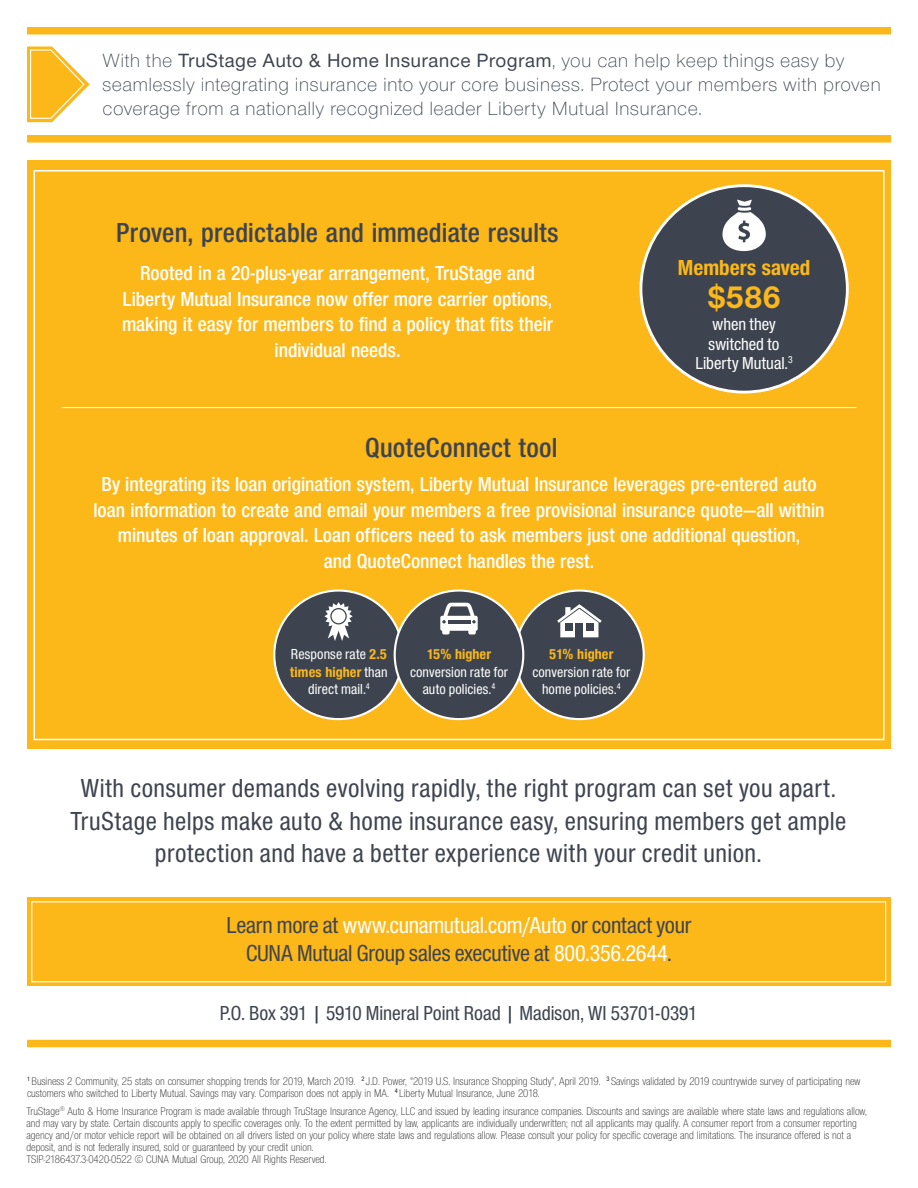
<style>
.page{position:relative;width:918px;height:1188px;background:#fff}
.page>*{position:absolute;margin:0;border:0;box-sizing:border-box;transform-origin:0 0}
.t1{font:700 33px "Nimbus Sans Novus TOT";color:#fcb818}
.t2{font:28.5px "Nimbus Sans Novus TOT Sem Bol Con";letter-spacing:.01em;color:#3e444f}
.t3{font:27px/32.4px "Nimbus Sans Novus TOT Med Con";letter-spacing:.015em;color:#3e444f;text-align:center}
.t4{font:24px/27.6px "Nimbus Sans Novus TOT Med Con";letter-spacing:-.01em;color:#3e444f;text-align:center}
.t5{font:22.5px "Nimbus Sans Novus TOT Bol Con";color:#fcb818}
.t6{font:21px/25.5px "Nimbus Sans Novus TOT Sem Bol Con";color:#fff;text-align:center}
.t7{font:21px "Nimbus Sans Novus TOT Med Con";letter-spacing:-.005em;color:#3e444f}
.t8{font:300 19.8px/24px "Nimbus Sans Novus TOT";letter-spacing:.015em;color:#3e444f}
.t9{font:18px/19.5px "Nimbus Sans Novus TOT Med Con";color:#fff;text-align:center}
.t10{font:15px/17.9px "Nimbus Sans Novus TOT Med Con";letter-spacing:.005em;color:#fff;text-align:center}
.t11{font:11.7px/12px "Nimbus Sans Novus TOT Lig Con";color:#231f20}
.s1{font-weight:500}
.s2{font-family:"Nimbus Sans Novus TOT Bol Con";color:#fcb818}
.s3{color:#fff}
</style>
<div class="page">
<div style="left:27px;top:27px;width:864px;height:7px;background:#fcb818"></div>
<div style="left:27px;top:135px;width:864px;height:8px;background:#fcb818"></div>
<svg style="left:27px;top:46px;width:63px;height:76px"></svg>
<div style="left:27px;top:160px;width:864px;height:589px;background:#fcb818"></div>
<div style="left:33px;top:170px;width:852px;height:570px;background:#fcb818;border:2px solid #fff"></div>
<div style="left:27px;top:1040px;width:864px;height:7px;background:#fcb818"></div>
<div style="left:515px;top:591px;width:129px;height:128px;background:#3e444f;border-radius:50%"></div>
<div style="left:274px;top:591px;width:129px;height:128px;background:#3e444f;border-radius:50%"></div>
<svg style="left:557px;top:604px;width:45px;height:33px"></svg>
<div style="left:576px;top:623px;width:7px;height:17px;background:#3e444f"></div>
<div style="left:587px;top:623px;width:7px;height:7px;background:#3e444f"></div>
<div style="left:565px;top:623px;width:7px;height:7px;background:#3e444f"></div>
<svg style="left:324px;top:602px;width:29px;height:39px"></svg>
<div style="left:332px;top:609px;width:13px;height:14px;background:#fff;border-radius:50%"></div>
<hr style="left:62px;top:407px;width:794px;height:1px;background:#fff">
<svg style="left:27px;top:898px;width:864px;height:88px;background:#fcbb22"></svg>
<div style="left:31px;top:901px;width:855px;height:81px;background:#fcb818;border:1px solid #fff"></div>
<div style="left:395px;top:591px;width:128px;height:128px;background:#3e444f;border-radius:50%"></div>
<svg style="left:442px;top:631px;width:8px;height:3px"></svg>
<svg style="left:468px;top:631px;width:8px;height:3px"></svg>
<div style="left:440px;top:616px;width:38px;height:15px;background:#fff;border-radius:2px"></div>
<svg style="left:442px;top:603px;width:34px;height:20px"></svg>
<hr style="left:448px;top:620px;width:22px;height:3px;background:#3e444f">
<div style="left:641px;top:186px;width:206px;height:206px;background:#3e444f;border-radius:50%"></div>
<svg style="left:722px;top:200px;width:44px;height:51px"></svg>
<p class="t8" style="left:103px;top:49px;width:780px">With the <span class="s1">TruStage Auto &amp; Home Insurance Program</span>, you can help keep things easy by seamlessly integrating insurance into your core business. Protect your members with proven coverage from a nationally recognized leader Liberty Mutual Insurance.</p>
<p class="t2" style="left:116px;top:216px;width:444px">Proven, predictable and immediate results</p>
<p class="t6" style="left:122px;top:261px;width:432px">Rooted in a 20-plus-year arrangement, TruStage and Liberty Mutual Insurance now offer more carrier options, making it easy for members to find a policy that fits their individual needs.</p>
<p class="t2" style="left:365px;top:431px;width:194px">QuoteConnect tool</p>
<p class="t5" style="left:678px;top:255px;width:134px">Members saved</p>
<p class="t1" style="left:707px;top:278px;width:75px">$586</p>
<p class="t9" style="left:695px;top:314px;width:99px">when they switched to<br>Liberty Mutual.<sup>3</sup></p>
<p class="t6" style="left:94px;top:472px;width:732px">By integrating its loan origination system, Liberty Mutual Insurance leverages pre-entered auto loan information to create and email your members a free provisional insurance quote—all within minutes of loan approval. Loan officers need to ask members just one additional question,<br>and QuoteConnect handles the rest.</p>
<p class="t10" style="left:290px;top:645px;width:99px">Response rate <span class="s2">2.5 times higher</span> than direct mail.<sup>4</sup></p>
<p class="t10" style="left:532px;top:645px;width:99px"><span class="s2">51% higher </span>conversion rate for home policies.<sup>4</sup></p>
<p class="t10" style="left:410px;top:645px;width:99px"><span class="s2">15% higher </span>conversion rate for auto policies.<sup>4</sup></p>
<p class="t3" style="left:70px;top:772px;width:777px">With consumer demands evolving rapidly, the right program can set you apart.<br>TruStage helps make auto &amp; home insurance easy, ensuring members get ample protection and have a better experience with your credit union.</p>
<p class="t4" style="left:227px;top:911px;width:466px">Learn more at <span class="s3">www.cunamutual.com/Auto</span> or contact your<br>CUNA Mutual Group sales executive at <span class="s3">800.356.2644</span>.</p>
<p class="t7" style="left:220px;top:1001px;width:479px">P.O. Box 391 | 5910 Mineral Point Road | Madison, WI 53701-0391</p>
<p class="t11" style="left:27px;top:1075px;width:835px"><sup>1</sup> Business 2 Community, 25 stats on consumer shopping trends for 2019, March 2019. <sup>2</sup> J.D. Power, “2019 U.S. Insurance Shopping Study”, April 2019. <sup>3</sup> Savings validated by 2019 countrywide survey of participating new customers who switched to Liberty Mutual. Savings may vary. Comparison does not apply in MA. <sup>4</sup> Liberty Mutual Insurance, June 2018.</p>
<p class="t11" style="left:26px;top:1105px;width:842px">TruStage<sup>®</sup> Auto &amp; Home Insurance Program is made available through TruStage Insurance Agency, LLC and issued by leading insurance companies. Discounts and savings are available where state laws and regulations allow, and may vary by state. Certain discounts apply to specific coverages only. To the extent permitted by law, applicants are individually underwritten; not all applicants may qualify. A consumer report from a consumer reporting agency and/or motor vehicle report will be obtained on all drivers listed on your policy where state laws and regulations allow. Please consult your policy for specific coverage and limitations. The insurance offered is not a deposit, and is not federally insured, sold or guaranteed by your credit union.</p>
<p class="t11" style="left:26px;top:1153px;width:302px">TSIP-2186437.3-0420-0522 © CUNA Mutual Group, 2020 All Rights Reserved.</p>
</div>
